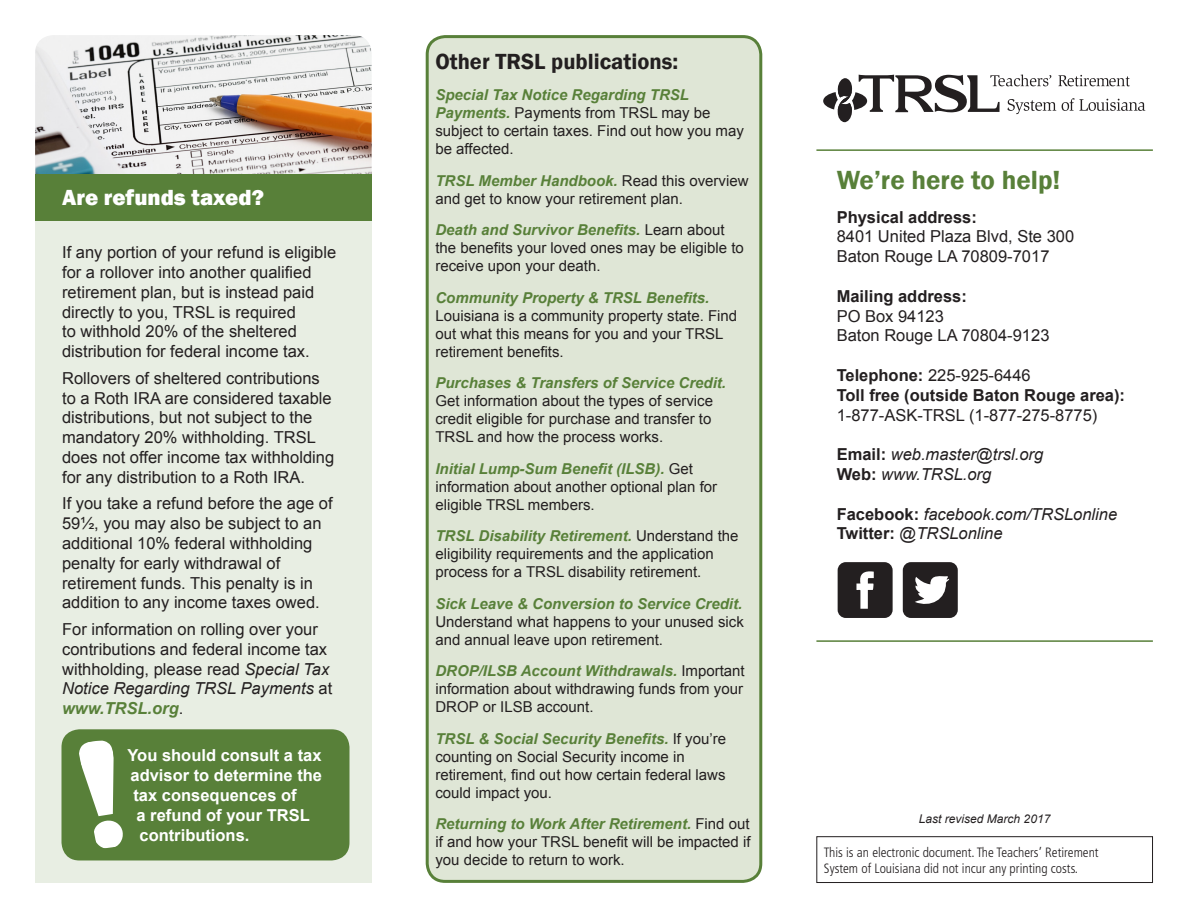
<style>
.page{position:relative;width:1188px;height:918px;background:#fff}
.page>*{position:absolute;margin:0;border:0;box-sizing:border-box;transform-origin:0 0}
.head2_blue{font:600 27px "Franklin Gothic";color:#588039}
.head2_green{font:600 22.5px "Franklin Gothic";color:#231f20}
.t1{font:800 22.5px "Franklin Gothic";color:#fff}
.t2{font:16.5px/19.8px "Arial";color:#231f20}
.t3{font:italic 16.5px/19.8px "Arial";color:#231f20}
.head4{font:700 16.5px "Arial";color:#fff}
.t4{font:700 16.5px "Arial";color:#231f20}
.body_text_-_bullets{font:15px/18px "Arial";color:#231f20}
.t5{font:300 condensed 13.5px "Frutiger";color:#231f20}
.t6{font:italic 12px "Arial";color:#231f20}
.s1{font-style:italic}
.s2{font-weight:700;font-style:italic;color:#588039}
.s3{font-weight:700}
.s4{font-weight:700;font-style:normal}
</style>
<div class="page">
<div style="left:427px;top:37px;width:334px;height:844px;background:#dfe6d6;border-radius:18px"></div>
<div style="left:426px;top:35px;width:336px;height:848px;border:3px solid #588039;border-radius:18px"></div>
<img style="left:35px;top:35px;width:337px;height:139px">
<div style="left:816px;top:836px;width:337px;height:47px;border:1px solid #231f20"></div>
<svg style="left:823px;top:75px;width:322px;height:47px"></svg>
<hr style="left:816px;top:149px;width:337px;height:2px;background:#588039">
<hr style="left:816px;top:640px;width:337px;height:2px;background:#588039">
<div style="left:903px;top:562px;width:55px;height:56px;background:#231f20;border-radius:8px"></div>
<svg style="left:915px;top:576px;width:34px;height:28px"></svg>
<div style="left:838px;top:562px;width:55px;height:56px;background:#231f20;border-radius:8px"></div>
<svg style="left:856px;top:571px;width:18px;height:38px"></svg>
<div style="left:35px;top:219px;width:337px;height:664px;background:#e8eee3"></div>
<div style="left:62px;top:729px;width:288px;height:131px;background:#588039;border-radius:18px"></div>
<svg style="left:79px;top:740px;width:44px;height:109px"></svg>
<div style="left:35px;top:174px;width:337px;height:47px;background:#588039"></div>
<p class="t1" style="left:62px;top:183px;width:203px">Are refunds taxed?</p>
<p class="t2" style="left:62px;top:243px;width:276px">If any portion of your refund is eligible for a rollover into another qualified retirement plan, but is instead paid directly to you, TRSL is required<br>to withhold 20% of the sheltered distribution for federal income tax.</p>
<p class="t2" style="left:62px;top:368px;width:274px">Rollovers of sheltered contributions to a Roth IRA are considered taxable distributions, but not subject to the mandatory 20% withholding. TRSL does not offer income tax withholding for any distribution to a Roth IRA.</p>
<p class="t2" style="left:62px;top:494px;width:272px">If you take a refund before the age of 59½, you may also be subject to an additional 10% federal withholding penalty for early withdrawal of retirement funds. This penalty is in addition to any income taxes owed.</p>
<p class="t2" style="left:62px;top:619px;width:272px">For information on rolling over your contributions and federal income tax withholding, please read <span class="s1">Special Tax<br>Notice Regarding TRSL Payments</span> at <span class="s2">www.TRSL.org</span>.</p>
<p class="head4" style="left:128px;top:745px;width:196px">You should consult a tax</p>
<p class="head4" style="left:130px;top:764px;width:193px">advisor to determine the</p>
<p class="head4" style="left:134px;top:784px;width:165px">tax consequences of</p>
<p class="head4" style="left:136px;top:804px;width:175px">a refund of your TRSL</p>
<p class="head4" style="left:140px;top:824px;width:112px">contributions.</p>
<p class="head2_green" style="left:435px;top:47px;width:244px">Other TRSL publications:</p>
<p class="body_text_-_bullets" style="left:435px;top:86px;width:310px"><span class="s2">Special Tax Notice Regarding TRSL<br>Payments.</span> Payments from TRSL may be subject to certain taxes. Find out how you may be affected.</p>
<p class="body_text_-_bullets" style="left:435px;top:172px;width:315px"><span class="s2">TRSL Member Handbook.</span> Read this overview and get to know your retirement plan.</p>
<p class="body_text_-_bullets" style="left:435px;top:221px;width:310px"><span class="s2">Death and Survivor Benefits.</span> Learn about the benefits your loved ones may be eligible to receive upon your death.</p>
<p class="body_text_-_bullets" style="left:435px;top:289px;width:303px"><span class="s2">Community Property &amp; TRSL Benefits.<br></span>Louisiana is a community property state. Find out what this means for you and your TRSL retirement benefits.</p>
<p class="body_text_-_bullets" style="left:435px;top:374px;width:292px"><span class="s2">Purchases &amp; Transfers of Service Credit.<br></span>Get information about the types of service credit eligible for purchase and transfer to TRSL and how the process works.</p>
<p class="body_text_-_bullets" style="left:435px;top:460px;width:283px"><span class="s2">Initial Lump-Sum Benefit (ILSB).</span> Get information about another optional plan for eligible TRSL members.</p>
<p class="body_text_-_bullets" style="left:435px;top:527px;width:305px"><span class="s2">TRSL Disability Retirement.</span> Understand the eligibility requirements and the application process for a TRSL disability retirement.</p>
<p class="body_text_-_bullets" style="left:435px;top:595px;width:310px;text-align:justify"><span class="s2">Sick Leave &amp; Conversion to Service Credit.<br></span>Understand what happens to your unused sick and annual leave upon retirement.</p>
<p class="body_text_-_bullets" style="left:435px;top:662px;width:311px;text-align:justify"><span class="s2">DROP/ILSB Account Withdrawals.</span> Important information about withdrawing funds from your DROP or ILSB account.</p>
<p class="body_text_-_bullets" style="left:435px;top:730px;width:292px"><span class="s2">TRSL &amp; Social Security Benefits.</span> If you’re counting on Social Security income in retirement, find out how certain federal laws could impact you.</p>
<p class="body_text_-_bullets" style="left:435px;top:815px;width:317px;text-align:justify"><span class="s2">Returning to Work After Retirement.</span> Find out if and how your TRSL benefit will be impacted if you decide to return to work.</p>
<p class="head2_blue" style="left:837px;top:164px;width:225px">We’re here to help!</p>
<p class="t4" style="left:837px;top:206px;width:142px">Physical address:</p>
<p class="t2" style="left:837px;top:227px;width:239px">8401 United Plaza Blvd, Ste 300</p>
<p class="t2" style="left:837px;top:247px;width:214px">Baton Rouge LA 70809-7017</p>
<p class="t4" style="left:837px;top:285px;width:132px">Mailing address:</p>
<p class="t2" style="left:837px;top:306px;width:109px">PO Box 94123</p>
<p class="t2" style="left:837px;top:326px;width:214px">Baton Rouge LA 70804-9123</p>
<p class="t2" style="left:837px;top:365px;width:196px"><span class="s3">Telephone:</span> 225-925-6446</p>
<p class="t4" style="left:837px;top:384px;width:290px">Toll free (outside Baton Rouge area):</p>
<p class="t2" style="left:837px;top:405px;width:262px">1-877-ASK-TRSL (1-877-275-8775)</p>
<p class="t3" style="left:837px;top:445px;width:208px"><span class="s4">Email:</span> web.master@trsl.org<br><span class="s4">Web:</span> www.TRSL.org</p>
<p class="t3" style="left:837px;top:504px;width:282px"><span class="s4">Facebook:</span> facebook.com/TRSLonline<br><span class="s4">Twitter:</span> @TRSLonline</p>
<p class="t6" style="left:919px;top:811px;width:133px">Last revised March 2017</p>
<p class="t5" style="left:824px;top:844px;width:276px">This is an electronic document. The Teachers’ Retirement</p>
<p class="t5" style="left:824px;top:860px;width:256px">System of Louisiana did not incur any printing costs.</p>
</div>
